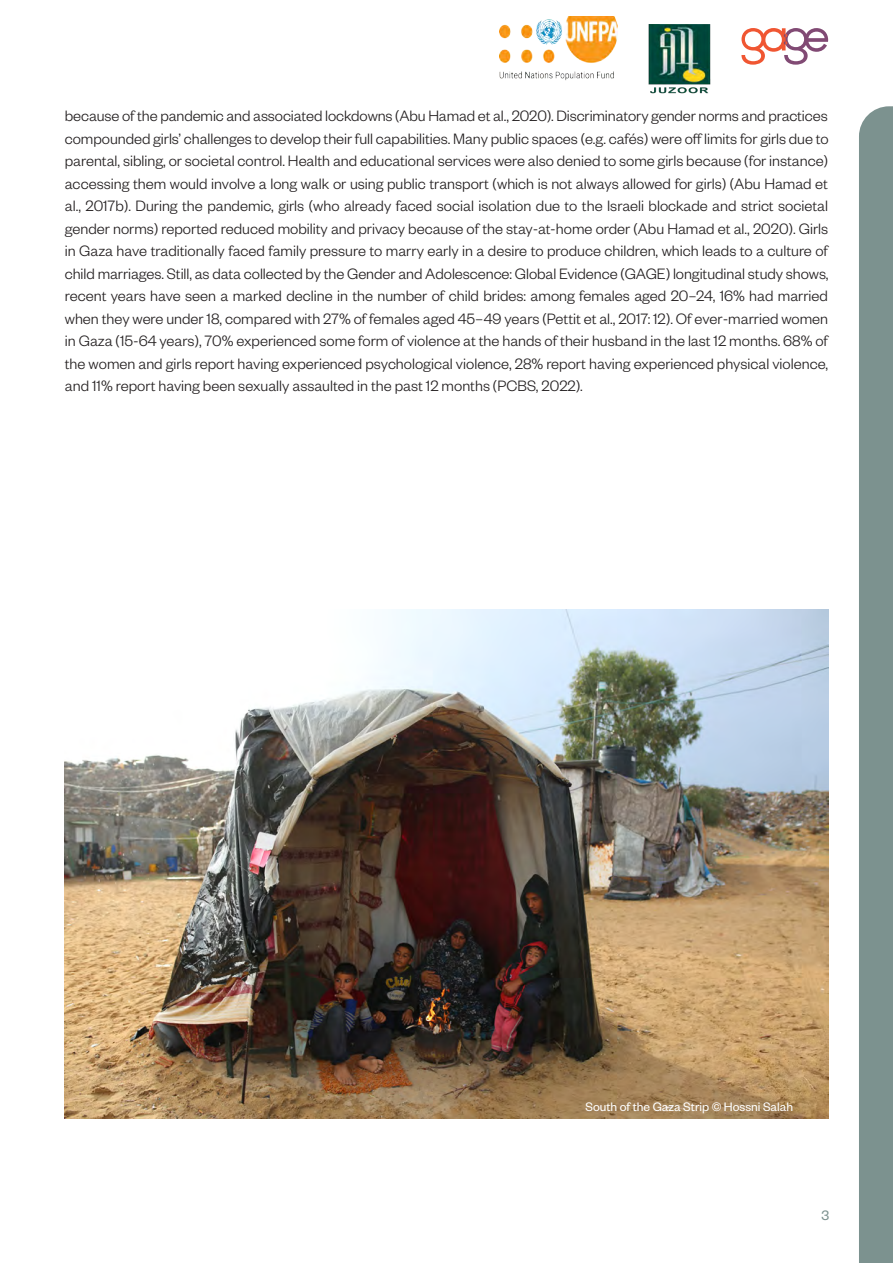
<style>
.page{position:relative;width:893px;height:1263px;background:#fff}
.page>*{position:absolute;margin:0;border:0;box-sizing:border-box;transform-origin:0 0}
.Body_text{font:300 16.5px/22.5px "Founders Grotesk";color:#231f20;text-align:justify}
.Page_numbers_and_titles{font:15px "Founders Grotesk";color:#7c928f}
.Image_source{font:13.5px "Founders Grotesk";color:#fff}
</style>
<div class="page">
<div style="left:859px;top:106px;width:34px;height:1157px;background:#7c928f"></div>
<svg style="left:741px;top:28px;width:87px;height:37px"></svg>
<img style="left:648px;top:24px;width:63px;height:70px">
<img style="left:64px;top:609px;width:764px;height:509px">
<img style="left:500px;top:16px;width:118px;height:65px">
<p class="Body_text" style="left:65px;top:104px;width:765px">because of the pandemic and associated lockdowns (Abu Hamad et al., 2020). Discriminatory gender norms and practices compounded girls’ challenges to develop their full capabilities. Many public spaces (e.g. cafés) were off limits for girls due to parental, sibling, or societal control. Health and educational services were also denied to some girls because (for instance) accessing them would involve a long walk or using public transport (which is not always allowed for girls) (Abu Hamad et al., 2017b). During the pandemic, girls (who already faced social isolation due to the Israeli blockade and strict societal gender norms) reported reduced mobility and privacy because of the stay-at-home order (Abu Hamad et al., 2020). Girls in Gaza have traditionally faced family pressure to marry early in a desire to produce children, which leads to a culture of child marriages. Still, as data collected by the Gender and Adolescence: Global Evidence (GAGE) longitudinal study shows, recent years have seen a marked decline in the number of child brides: among females aged 20–24, 16% had married when they were under 18, compared with 27% of females aged 45–49 years (Pettit et al., 2017: 12). Of ever-married women in Gaza (15-64 years), 70% experienced some form of violence at the hands of their husband in the last 12 months. 68% of the women and girls report having experienced psychological violence, 28% report having experienced physical violence, and 11% report having been sexually assaulted in the past 12 months (PCBS, 2022).</p>
<p class="Image_source" style="left:585px;top:1099px;width:209px">South of the Gaza Strip © Hossni Salah</p>
<p class="Page_numbers_and_titles" style="left:821px;top:1206px;width:9px">3</p>
</div>
